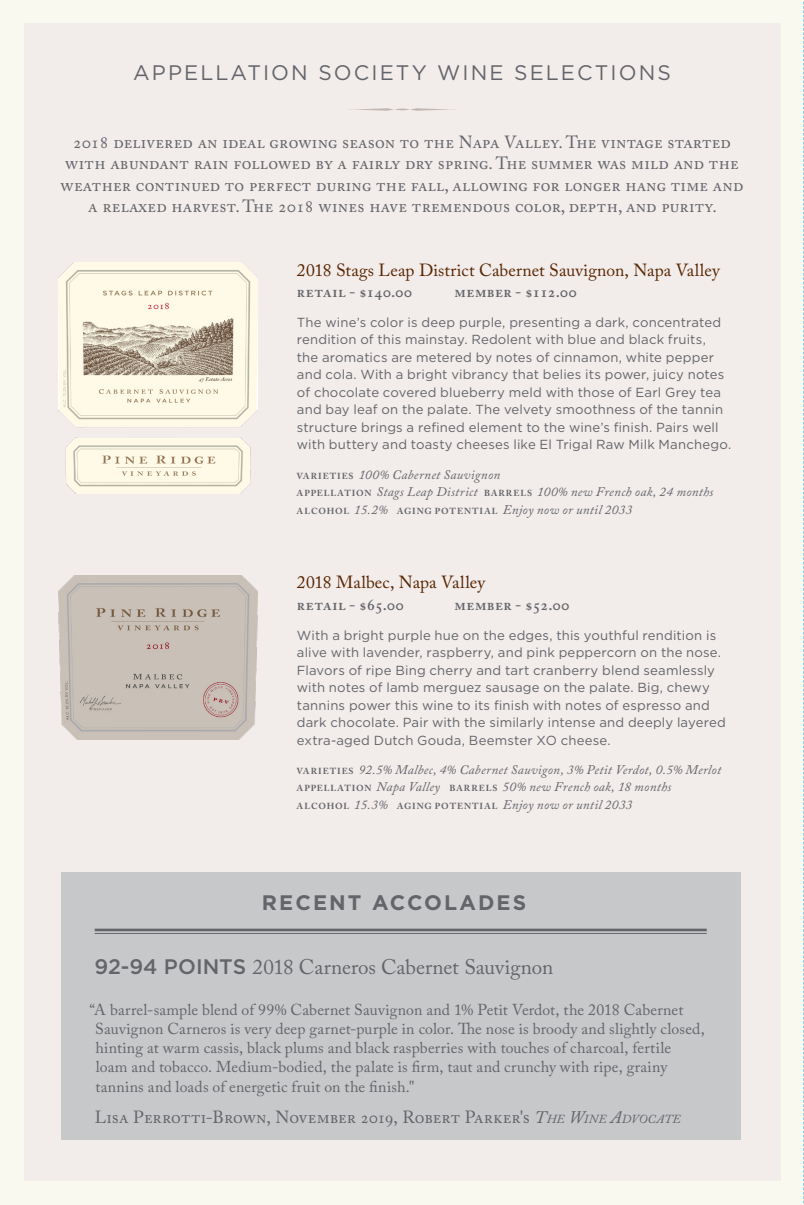
<style>
.page{position:relative;width:804px;height:1205px;background:#fff}
.page>*{position:absolute;margin:0;border:0;box-sizing:border-box;transform-origin:0 0}
.accolade-points{font:21px "Adobe Caslon Pro";letter-spacing:-.015em;color:#63656a}
.Headline-_wine_secti{font:21px "Gotham";letter-spacing:.1em;color:#63656a}
.Headline-_wine_secti-2{font:700 21px "Gotham";letter-spacing:.1em;color:#63656a}
.wines-intro{font:17.5px/21px "Adobe Caslon Pro";letter-spacing:.01em;color:#63656a;text-align:center}
.wines-_varietal{font:17.5px "Adobe Caslon Pro";letter-spacing:-.005em;color:#582500}
.accolade-quote_notes{font:17.5px "Adobe Caslon Pro";color:#63656a}
.accolade-points-2{font:15.75px/19.2px "Adobe Caslon Pro";letter-spacing:.005em;color:#63656a}
.wines-pricing{font:600 15.75px "Adobe Caslon Pro";letter-spacing:.03em;color:#63656a}
.wines-body{font:13.12px/17.5px "Gotham";letter-spacing:.015em;color:#63656a}
.wine-Statistics{font:italic 13.12px "Adobe Caslon Pro";letter-spacing:.025em;color:#63656a}
.s1{font-weight:700;font-style:normal;font-size:8.75px}
.s2{font-family:"Gotham";font-weight:500}
.s3{font-style:italic}
.s4{font-style:italic;font-size:12.25px}
</style>
<div class="page">
<div style="left:0;top:0;width:803px;height:1205px;background:#faf9f0"></div>
<div style="left:24px;top:24px;width:756px;height:1157px;background:#f2eceb"></div>
<img style="left:59px;top:263px;width:198px;height:231px">
<img style="left:59px;top:575px;width:198px;height:165px">
<svg style="left:348px;top:108px;width:108px;height:3px"></svg>
<div style="left:62px;top:873px;width:678px;height:267px;background:#c7c8ca"></div>
<hr style="left:95px;top:929px;width:611px;height:2px;background:#63656a">
<hr style="left:95px;top:933px;width:611px;height:1px;background:#63656a">
<svg style="left:803px;top:0;width:1px;height:1205px"></svg>
<p class="Headline-_wine_secti" style="left:133px;top:59px;width:539px">APPELLATION SOCIETY WINE SELECTIONS</p>
<p class="wines-intro" style="left:61px;top:132px;width:684px">2018 delivered an ideal growing season to the Napa Valley. The vintage started with abundant rain followed by a fairly dry spring. The summer was mild and the weather continued to perfect during the fall, allowing for longer hang time and a relaxed harvest. The 2018 wines have tremendous color, depth, and purity.</p>
<p class="wines-_varietal" style="left:297px;top:259px;width:424px">2018 Stags Leap District Cabernet Sauvignon, Napa Valley</p>
<p class="wines-pricing" style="left:297px;top:283px;width:117px">retail - $140.00</p>
<p class="wines-pricing" style="left:454px;top:283px;width:124px">member - $112.00</p>
<p class="wines-body" style="left:297px;top:313px;width:435px">The wine’s color is deep purple, presenting a dark, concentrated rendition of this mainstay. Redolent with blue and black fruits,<br>the aromatics are metered by notes of cinnamon, white pepper and cola. With a bright vibrancy that belies its power, juicy notes of chocolate covered blueberry meld with those of Earl Grey tea and bay leaf on the palate. The velvety smoothness of the tannin structure brings a refined element to the wine’s finish. Pairs well with buttery and toasty cheeses like El Trigal Raw Milk Manchego.</p>
<p class="wine-Statistics" style="left:297px;top:466px;width:205px"><span class="s1">VARIETIES</span> 100% Cabernet Sauvignon</p>
<p class="wine-Statistics" style="left:297px;top:484px;width:418px"><span class="s1">APPELLATION</span> Stags Leap District <span class="s1">BARRELS</span> 100% new French oak, 24 months</p>
<p class="wine-Statistics" style="left:297px;top:501px;width:337px"><span class="s1">ALCOHOL</span> 15.2% <span class="s1">AGING POTENTIAL</span> Enjoy now or until 2033</p>
<p class="wines-_varietal" style="left:297px;top:572px;width:190px">2018 Malbec, Napa Valley</p>
<p class="wines-pricing" style="left:297px;top:596px;width:108px">retail - $65.00</p>
<p class="wines-pricing" style="left:454px;top:596px;width:116px">member - $52.00</p>
<p class="wines-body" style="left:297px;top:626px;width:430px">With a bright purple hue on the edges, this youthful rendition is alive with lavender, raspberry, and pink peppercorn on the nose.<br>Flavors of ripe Bing cherry and tart cranberry blend seamlessly with notes of lamb merguez sausage on the palate. Big, chewy tannins power this wine to its finish with notes of espresso and dark chocolate. Pair with the similarly intense and deeply layered extra-aged Dutch Gouda, Beemster XO cheese.</p>
<p class="wine-Statistics" style="left:297px;top:762px;width:425px"><span class="s1">VARIETIES</span> 92.5% Malbec, 4% Cabernet Sauvigon, 3% Petit Verdot, 0.5% Merlot</p>
<p class="wine-Statistics" style="left:297px;top:779px;width:376px"><span class="s1">APPELLATION</span> Napa Valley <span class="s1">BARRELS</span> 50% new French oak, 18 months</p>
<p class="wine-Statistics" style="left:297px;top:797px;width:337px"><span class="s1">ALCOHOL</span> 15.3% <span class="s1">AGING POTENTIAL</span> Enjoy now or until 2033</p>
<p class="Headline-_wine_secti-2" style="left:262px;top:889px;width:265px">RECENT ACCOLADES</p>
<p class="accolade-points" style="left:95px;top:954px;width:460px"><span class="s2">92-94 POINTS</span> 2018 Carneros Cabernet Sauvignon</p>
<p class="accolade-points-2" style="left:95px;top:999px;width:610px;text-indent:-6px">“A barrel-sample blend of 99% Cabernet Sauvignon and 1% Petit Verdot, the 2018 Cabernet Sauvignon Carneros is very deep garnet-purple in color. The nose is broody and slightly closed, hinting at warm cassis, black plums and black raspberries with touches of charcoal, fertile loam and tobacco. Medium-bodied, the palate is firm, taut and crunchy with ripe, grainy tannins and loads of energetic fruit on the finish."</p>
<p class="accolade-quote_notes" style="left:95px;top:1106px;width:587px">Lisa Perrotti-Brown, November 2019, Robert Parker's <span class="s3">T</span><span class="s4">HE</span> <span class="s3">W</span><span class="s4">INE</span> <span class="s3">A</span><span class="s4">DVOCATE</span></p>
</div>
